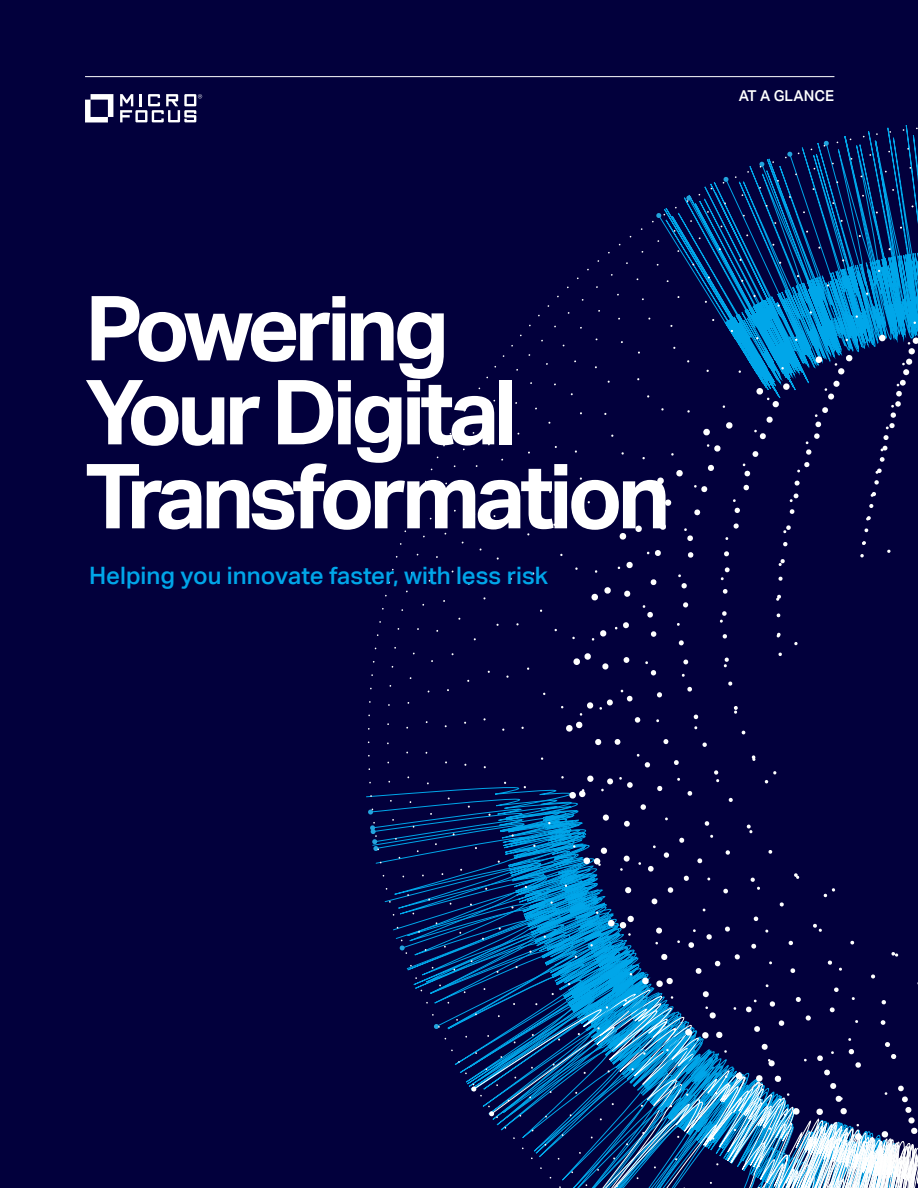
<style>
.page{position:relative;width:918px;height:1188px;background:#02003c}
.page>*{position:absolute;margin:0;border:0;box-sizing:border-box;transform-origin:0 0}
.t1{font:700 90px/84px "Aktiv Grotesk";letter-spacing:-.06em;color:#fff}
.t2{font:500 24px "Aktiv Grotesk";color:#00a6e9}
.t3{font:500 15px "Aktiv Grotesk";color:#fff}
</style>
<div class="page">
<svg style="left:424px;top:180px;width:494px;height:849px"></svg>
<svg style="left:444px;top:200px;width:474px;height:873px"></svg>
<svg style="left:463px;top:219px;width:455px;height:878px"></svg>
<svg style="left:482px;top:238px;width:436px;height:892px"></svg>
<svg style="left:501px;top:257px;width:417px;height:882px"></svg>
<svg style="left:520px;top:276px;width:398px;height:912px"></svg>
<svg style="left:539px;top:295px;width:379px;height:891px"></svg>
<svg style="left:558px;top:314px;width:360px;height:853px"></svg>
<svg style="left:562px;top:319px;width:356px;height:844px"></svg>
<svg style="left:85px;top:94px;width:28px;height:28px"></svg>
<svg style="left:120px;top:94px;width:82px;height:28px"></svg>
<hr style="left:85px;top:76px;width:749px;height:1px;background:#fff">
<p class="t3" style="left:739px;top:87px;width:97px">AT A GLANCE</p>
<h1 class="t1" style="left:85px;top:287px;width:587px">Powering<br>Your Digital<br>Transformation</h1>
<p class="t2" style="left:89px;top:561px;width:460px">Helping you innovate faster, with less risk</p>
</div>
